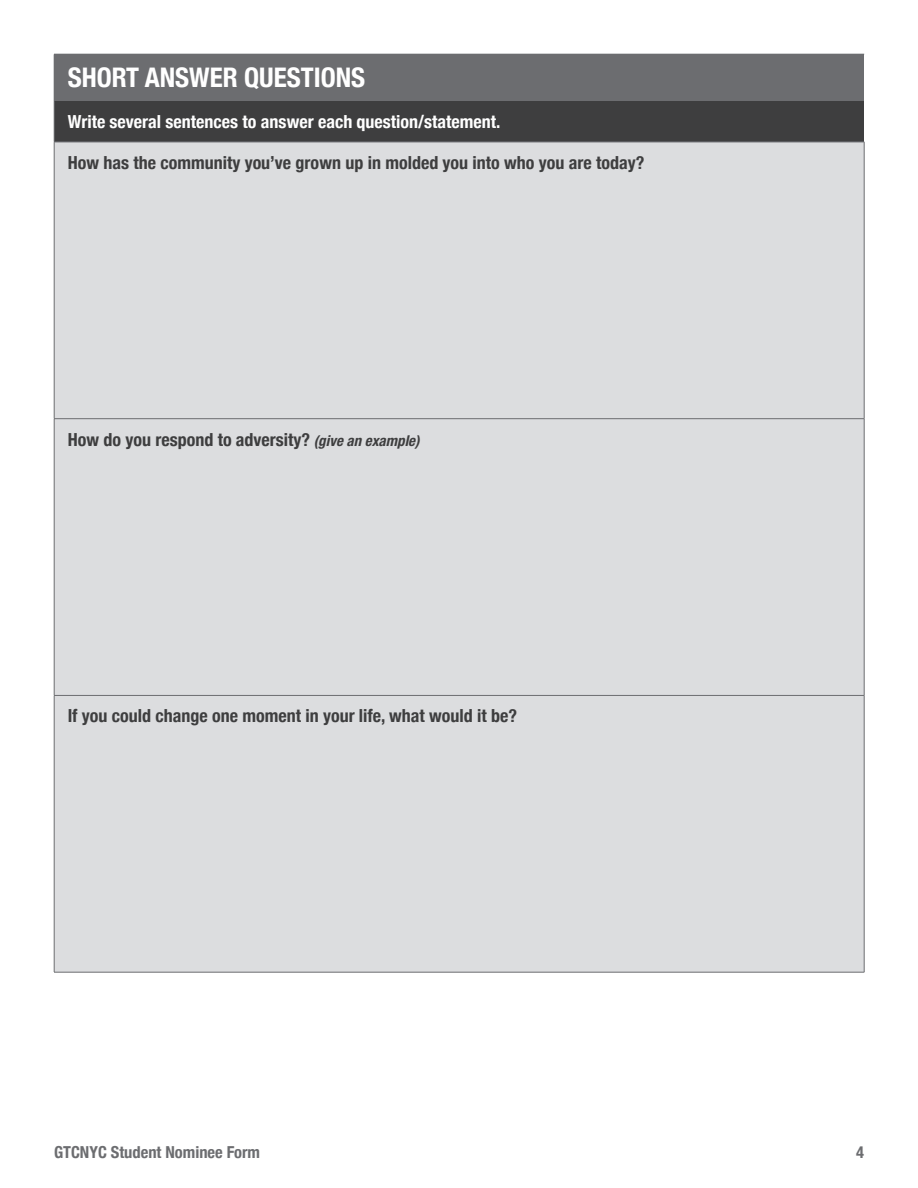
<style>
.page{position:relative;width:918px;height:1188px;background:#fff}
.page>*{position:absolute;margin:0;border:0;box-sizing:border-box;transform-origin:0 0}
.t1{font:700 condensed 27px "Helvetica Neue";color:#fff}
.t2{font:700 condensed 18px "Helvetica Neue";color:#3e3e3f}
.t3{font:700 condensed 18px "Helvetica Neue";color:#fff}
.t4{font:700 condensed 16.5px "Helvetica Neue";color:#6c6d70}
.s1{font-family:"Helvetica Neue LT Std";font-style:italic;font-size:15px}
</style>
<div class="page">
<div style="left:54px;top:54px;width:810px;height:47px;background:#6c6d70"></div>
<div style="left:54px;top:101px;width:810px;height:41px;background:#3e3e3f"></div>
<div style="left:55px;top:143px;width:809px;height:829px;background:#dcdddf"></div>
<hr style="left:54px;top:142px;width:810px;height:1px;background:#6c6d70">
<hr style="left:54px;top:142px;width:1px;height:276px;background:#6c6d70">
<hr style="left:864px;top:142px;width:1px;height:276px;background:#6c6d70">
<hr style="left:54px;top:419px;width:1px;height:276px;background:#6c6d70">
<hr style="left:864px;top:419px;width:1px;height:276px;background:#6c6d70">
<hr style="left:54px;top:696px;width:1px;height:276px;background:#6c6d70">
<hr style="left:864px;top:696px;width:1px;height:276px;background:#6c6d70">
<hr style="left:54px;top:418px;width:810px;height:1px;background:#6c6d70">
<hr style="left:54px;top:695px;width:810px;height:1px;background:#6c6d70">
<hr style="left:54px;top:972px;width:810px;height:1px;background:#6c6d70">
<hr style="left:54px;top:101px;width:1px;height:41px;background:#6c6d70">
<p class="t1" style="left:68px;top:55px;width:299px">SHORT ANSWER QUESTIONS</p>
<p class="t3" style="left:68px;top:107px;width:434px">Write several sentences to answer each question/statement.</p>
<p class="t2" style="left:68px;top:148px;width:578px">How has the community you’ve grown up in molded you into who you are today?</p>
<p class="t2" style="left:68px;top:424px;width:354px">How do you respond to adversity? <span class="s1">(give an example)</span></p>
<p class="t2" style="left:68px;top:701px;width:451px">If you could change one moment in your life, what would it be?</p>
<p class="t4" style="left:54px;top:1139px;width:208px">GTCNYC Student Nominee Form</p>
<p class="t4" style="left:856px;top:1139px;width:9px">4</p>
</div>
